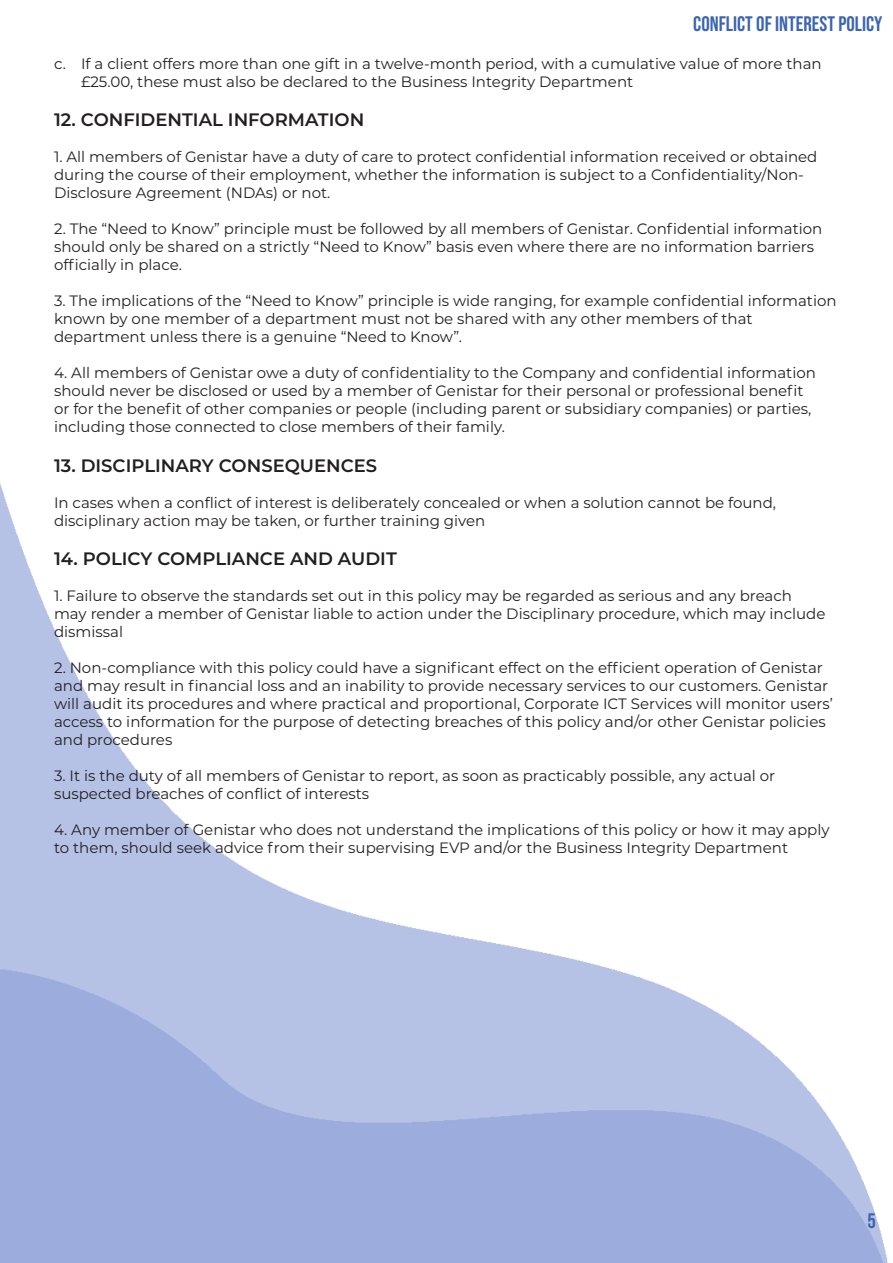
<style>
.page{position:relative;width:893px;height:1263px;background:#fff}
.page>*{position:absolute;margin:0;border:0;box-sizing:border-box;transform-origin:0 0}
.t1{font:21px "Bebas Neue";color:#3b65ae}
.BODY{font:600 18px "Montserrat";color:#231f20}
.BODY-2{font:15px/18px "Montserrat";color:#231f20}
</style>
<div class="page">
<img style="left:871px;top:1202px;width:17px;height:61px">
<p class="t1" style="left:693px;top:12px;width:191px">CONFLICT OF INTEREST POLICY</p>
<p class="BODY-2" style="left:81px;top:54px;width:742px;text-indent:-27px">c. If a client offers more than one gift in a twelve-month period, with a cumulative value of more than £25.00, these must also be declared to the Business Integrity Department</p>
<p class="BODY" style="left:54px;top:107px;width:312px">12. CONFIDENTIAL INFORMATION</p>
<p class="BODY-2" style="left:54px;top:147px;width:765px">1. All members of Genistar have a duty of care to protect confidential information received or obtained during the course of their employment, whether the information is subject to a Confidentiality/Non-<br>Disclosure Agreement (NDAs) or not.</p>
<p class="BODY-2" style="left:54px;top:219px;width:770px">2. The “Need to Know” principle must be followed by all members of Genistar. Confidential information should only be shared on a strictly “Need to Know” basis even where there are no information barriers officially in place.</p>
<p class="BODY-2" style="left:54px;top:291px;width:784px">3. The implications of the “Need to Know” principle is wide ranging, for example confidential information known by one member of a department must not be shared with any other members of that department unless there is a genuine “Need to Know”.</p>
<p class="BODY-2" style="left:54px;top:363px;width:763px">4. All members of Genistar owe a duty of confidentiality to the Company and confidential information should never be disclosed or used by a member of Genistar for their personal or professional benefit or for the benefit of other companies or people (including parent or subsidiary companies) or parties, including those connected to close members of their family.</p>
<p class="BODY" style="left:54px;top:453px;width:325px">13. DISCIPLINARY CONSEQUENCES</p>
<p class="BODY-2" style="left:54px;top:493px;width:724px">In cases when a conflict of interest is deliberately concealed or when a solution cannot be found, disciplinary action may be taken, or further training given</p>
<p class="BODY" style="left:54px;top:546px;width:344px">14. POLICY COMPLIANCE AND AUDIT</p>
<p class="BODY-2" style="left:54px;top:586px;width:773px">1. Failure to observe the standards set out in this policy may be regarded as serious and any breach may render a member of Genistar liable to action under the Disciplinary procedure, which may include dismissal</p>
<p class="BODY-2" style="left:54px;top:658px;width:780px">2. Non-compliance with this policy could have a significant effect on the efficient operation of Genistar and may result in financial loss and an inability to provide necessary services to our customers. Genistar will audit its procedures and where practical and proportional, Corporate ICT Services will monitor users’ access to information for the purpose of detecting breaches of this policy and/or other Genistar policies and procedures</p>
<p class="BODY-2" style="left:54px;top:766px;width:723px">3. It is the duty of all members of Genistar to report, as soon as practicably possible, any actual or suspected breaches of conflict of interests</p>
<p class="BODY-2" style="left:54px;top:820px;width:777px">4. Any member of Genistar who does not understand the implications of this policy or how it may apply to them, should seek advice from their supervising EVP and/or the Business Integrity Department</p>
<p class="t1" style="left:868px;top:1209px;width:10px">5</p>
</div>
